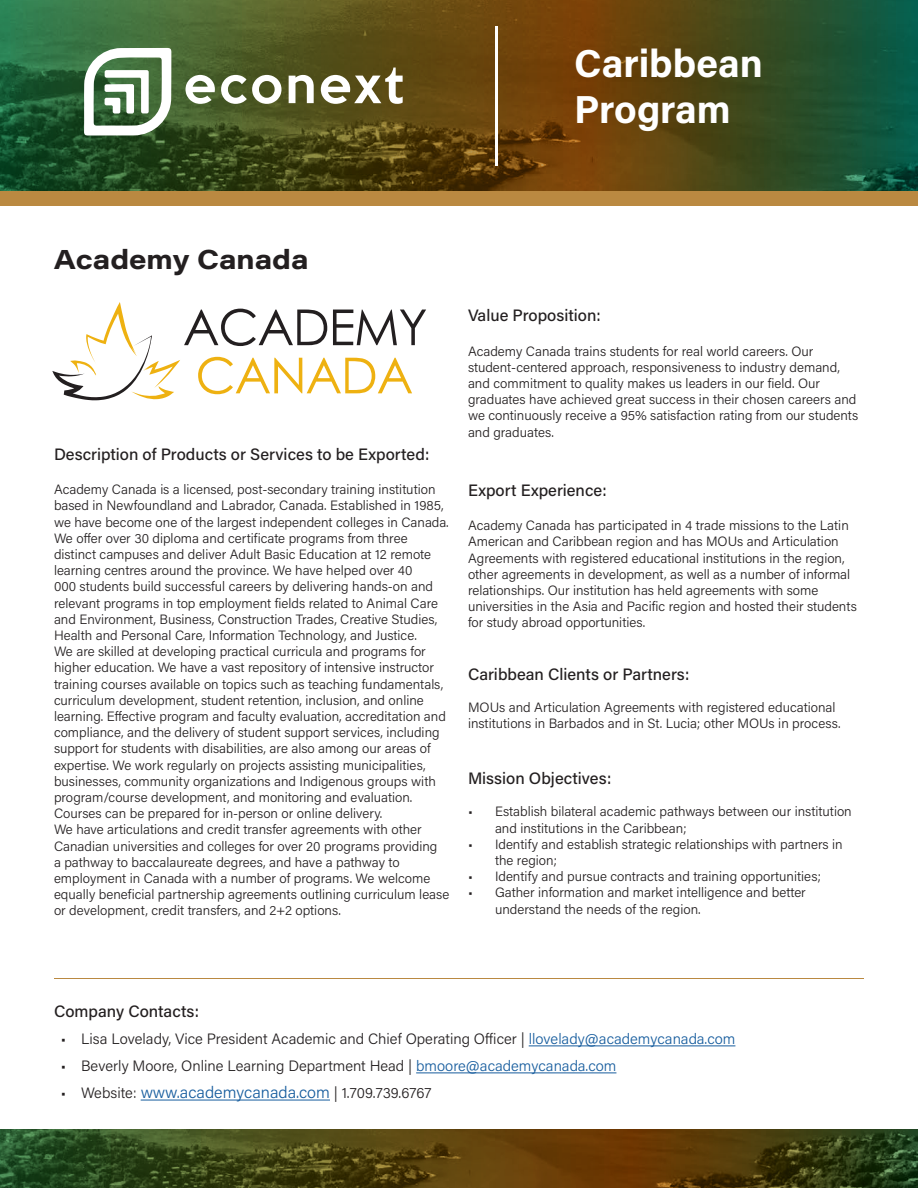
<style>
.page{position:relative;width:918px;height:1188px;background:#fff}
.page>*{position:absolute;margin:0;border:0;box-sizing:border-box;transform-origin:0 0}
.t1{font:100 133.5px "Acumin Pro";color:#fff}
.t2{font:700 39px "Acumin Pro";color:#fff}
.t3{font:700 27px "Acumin Pro Wide";color:#231f20}
.t4{font:500 16.5px "Acumin Pro";color:#231f20}
.t5{font:300 15px "Acumin Pro";color:#231f20}
.t6{font:300 13.5px/16.2px "Acumin Pro";color:#231f20}
.s1{color:#175d9e}
.s2{font-size:16.5px;color:#175d9e}
</style>
<div class="page">
<svg style="left:0;top:1130px;width:918px;height:58px;background:#484212"></svg>
<div style="left:0;top:190px;width:918px;height:15px;background:#ba8941"></div>
<hr style="left:529px;top:1046px;width:206px;height:1px;background:#175d9e">
<hr style="left:416px;top:1073px;width:200px;height:1px;background:#175d9e">
<hr style="left:141px;top:1100px;width:189px;height:1px;background:#175d9e">
<hr style="left:54px;top:978px;width:810px;height:1px;background:#ba8941">
<svg style="left:0;top:0;width:918px;height:190px;background:#484e1e"></svg>
<svg style="left:0;top:114px;width:78px;height:76px;background:#124a26"></svg>
<svg style="left:84px;top:48px;width:87px;height:88px"></svg>
<svg style="left:186px;top:75px;width:29px;height:29px"></svg>
<svg style="left:221px;top:75px;width:61px;height:29px"></svg>
<svg style="left:289px;top:75px;width:25px;height:28px"></svg>
<svg style="left:321px;top:68px;width:82px;height:36px"></svg>
<svg style="left:52px;top:302px;width:374px;height:98px"></svg>
<p class="t1" style="left:483px;top:-7px;width:29px">|</p>
<p class="t2" style="left:574px;top:35px;width:190px">Caribbean</p>
<p class="t2" style="left:574px;top:82px;width:158px">Program</p>
<p class="t3" style="left:54px;top:240px;width:256px">Academy Canada</p>
<p class="t4" style="left:54px;top:443px;width:377px">Description of Products or Services to be Exported:</p>
<p class="t6" style="left:54px;top:481px;width:396px">Academy Canada is a licensed, post-secondary training institution based in Newfoundland and Labrador, Canada. Established in 1985, we have become one of the largest independent colleges in Canada.<br>We offer over 30 diploma and certificate programs from three distinct campuses and deliver Adult Basic Education at 12 remote learning centres around the province. We have helped over 40<br>000 students build successful careers by delivering hands-on and relevant programs in top employment fields related to Animal Care and Environment, Business, Construction Trades, Creative Studies, Health and Personal Care, Information Technology, and Justice.</p>
<p class="t6" style="left:54px;top:643px;width:394px">We are skilled at developing practical curricula and programs for higher education. We have a vast repository of intensive instructor training courses available on topics such as teaching fundamentals, curriculum development, student retention, inclusion, and online learning. Effective program and faculty evaluation, accreditation and compliance, and the delivery of student support services, including support for students with disabilities, are also among our areas of expertise. We work regularly on projects assisting municipalities, businesses, community organizations and Indigenous groups with program/course development, and monitoring and evaluation.<br>Courses can be prepared for in-person or online delivery.</p>
<p class="t6" style="left:54px;top:821px;width:397px">We have articulations and credit transfer agreements with other Canadian universities and colleges for over 20 programs providing<br>a pathway to baccalaureate degrees, and have a pathway to employment in Canada with a number of programs. We welcome equally beneficial partnership agreements outlining curriculum lease or development, credit transfers, and 2+2 options.</p>
<p class="t4" style="left:468px;top:304px;width:134px">Value Proposition:</p>
<p class="t6" style="left:468px;top:342px;width:392px">Academy Canada trains students for real world careers. Our student-centered approach, responsiveness to industry demand, and commitment to quality makes us leaders in our field. Our graduates have achieved great success in their chosen careers and we continuously receive a 95% satisfaction rating from our students and graduates.</p>
<p class="t4" style="left:468px;top:479px;width:140px">Export Experience:</p>
<p class="t6" style="left:468px;top:517px;width:390px">Academy Canada has participated in 4 trade missions to the Latin American and Caribbean region and has MOUs and Articulation Agreements with registered educational institutions in the region, other agreements in development, as well as a number of informal relationships. Our institution has held agreements with some universities in the Asia and Pacific region and hosted their students for study abroad opportunities.</p>
<p class="t4" style="left:468px;top:662px;width:223px">Caribbean Clients or Partners:</p>
<p class="t6" style="left:468px;top:699px;width:374px">MOUs and Articulation Agreements with registered educational institutions in Barbados and in St. Lucia; other MOUs in process.</p>
<p class="t4" style="left:468px;top:767px;width:145px">Mission Objectives:</p>
<p class="t6" style="left:495px;top:803px;width:358px;text-indent:-27px">• Establish bilateral academic pathways between our institution and institutions in the Caribbean;</p>
<p class="t6" style="left:495px;top:835px;width:349px;text-indent:-27px">• Identify and establish strategic relationships with partners in the region;</p>
<p class="t6" style="left:468px;top:868px;width:354px">• Identify and pursue contracts and training opportunities;</p>
<p class="t6" style="left:495px;top:884px;width:312px;text-indent:-27px">• Gather information and market intelligence and better understand the needs of the region.</p>
<p class="t4" style="left:54px;top:1000px;width:147px">Company Contacts:</p>
<p class="t5" style="left:61px;top:1029px;width:676px">• Lisa Lovelady, Vice President Academic and Chief Operating Officer | <span class="s1">llovelady@academycanada.com</span></p>
<p class="t5" style="left:61px;top:1056px;width:557px">• Beverly Moore, Online Learning Department Head | <span class="s1">bmoore@academycanada.com</span></p>
<p class="t5" style="left:61px;top:1083px;width:372px">• Website: <span class="s2">www.academycanada.com</span> | 1.709.739.6767</p>
</div>
